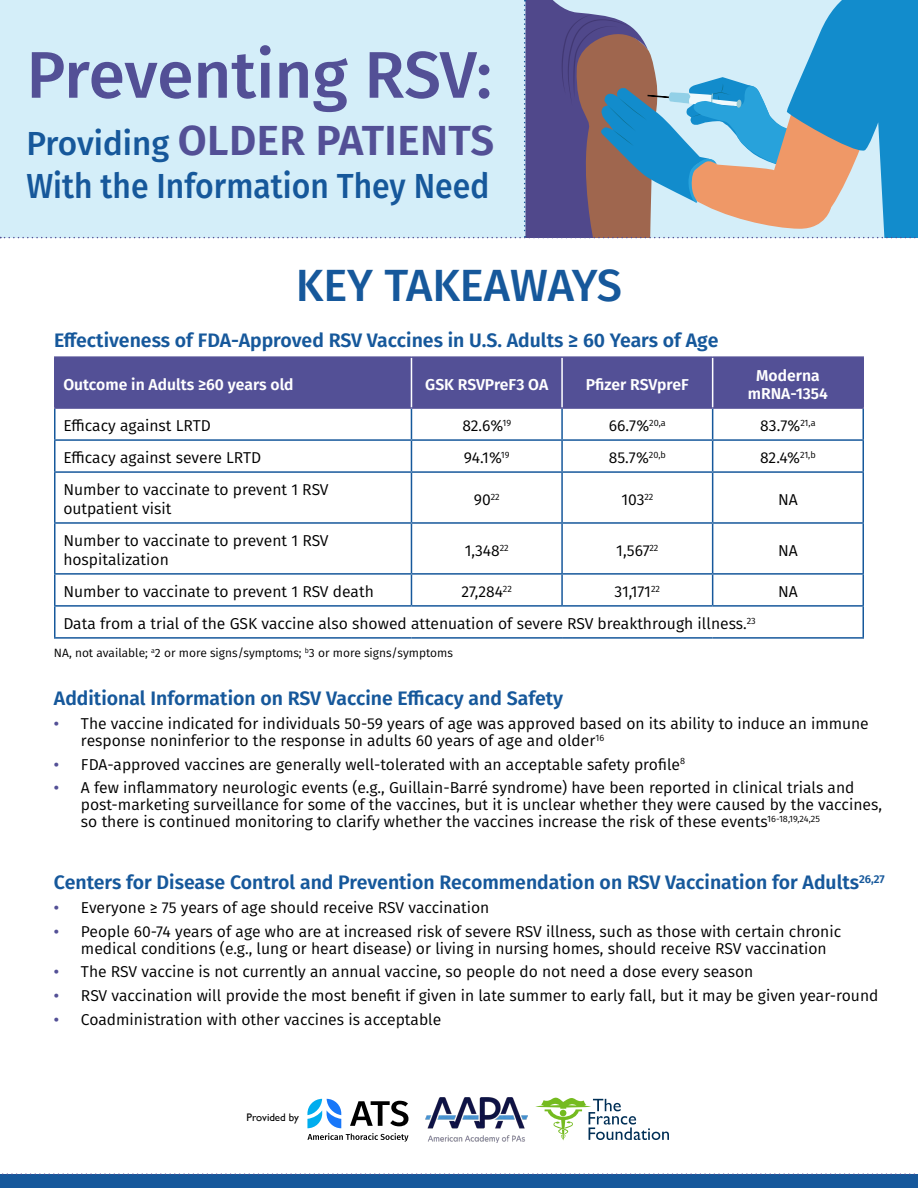
<style>
.page{position:relative;width:918px;height:1188px;background:#fff}
.page>*{position:absolute;margin:0;border:0;box-sizing:border-box;transform-origin:0 0}
.t1{font:500 66px "Fira Sans";letter-spacing:-.005em;color:#535096}
.t2{font:500 45.15px "Fira Sans";color:#16589b}
.t3{font:600 42px "Fira Sans";letter-spacing:.01em;color:#535096}
.t4{font:500 34.8px "Fira Sans";color:#16589b;scale:.92 1}
.t5{font:600 19.5px "Fira Sans";color:#16589b}
.t6{font:15.75px/17px "Fira Sans";color:#000}
.t7{font:600 15.75px/18.9px "Fira Sans";color:#fff;text-align:center}
.t8{font:12px "Fira Sans";color:#000}
.t9{font:10.95px "Gill Sans";color:#000}
.s1{font-weight:500;font-size:33.3px;color:#16589b}
.s2{font-weight:500;color:#535096}
</style>
<div class="page">
<svg style="left:307px;top:1099px;width:101px;height:43px"></svg>
<svg style="left:535px;top:1098px;width:134px;height:43px"></svg>
<img style="left:426px;top:1098px;width:101px;height:44px">
<svg style="left:0;top:0;width:918px;height:238px;background:#b5cad9"></svg>
<div style="left:0;top:1174px;width:918px;height:14px;background:#16589b"></div>
<svg style="left:2px;top:1173px;width:913px;height:2px"></svg>
<div style="left:56px;top:358px;width:806px;height:49px;background:#535096"></div>
<hr style="left:54px;top:409px;width:2px;height:30px;background:#16589b">
<hr style="left:862px;top:409px;width:2px;height:30px;background:#16589b">
<hr style="left:54px;top:441px;width:2px;height:30px;background:#16589b">
<hr style="left:862px;top:441px;width:2px;height:30px;background:#16589b">
<hr style="left:54px;top:473px;width:2px;height:49px;background:#16589b">
<hr style="left:862px;top:473px;width:2px;height:49px;background:#16589b">
<hr style="left:54px;top:524px;width:2px;height:49px;background:#16589b">
<hr style="left:862px;top:524px;width:2px;height:49px;background:#16589b">
<hr style="left:54px;top:575px;width:2px;height:30px;background:#16589b">
<hr style="left:862px;top:575px;width:2px;height:30px;background:#16589b">
<hr style="left:54px;top:607px;width:2px;height:30px;background:#16589b">
<hr style="left:862px;top:607px;width:2px;height:30px;background:#16589b">
<hr style="left:54px;top:637px;width:357px;height:2px;background:#16589b">
<hr style="left:411px;top:637px;width:151px;height:2px;background:#16589b">
<hr style="left:562px;top:637px;width:151px;height:2px;background:#16589b">
<hr style="left:713px;top:637px;width:151px;height:2px;background:#16589b">
<hr style="left:54px;top:356px;width:357px;height:2px;background:#535096">
<hr style="left:54px;top:358px;width:2px;height:49px;background:#535096">
<hr style="left:411px;top:356px;width:151px;height:2px;background:#535096">
<hr style="left:562px;top:356px;width:151px;height:2px;background:#535096">
<hr style="left:713px;top:356px;width:151px;height:2px;background:#535096">
<hr style="left:862px;top:358px;width:2px;height:49px;background:#535096">
<hr style="left:54px;top:407px;width:357px;height:2px;background:#535096">
<hr style="left:411px;top:407px;width:151px;height:2px;background:#535096">
<hr style="left:562px;top:407px;width:151px;height:2px;background:#535096">
<hr style="left:713px;top:407px;width:151px;height:2px;background:#535096">
<hr style="left:411px;top:358px;width:1px;height:49px;background:#fff">
<hr style="left:561px;top:358px;width:2px;height:49px;background:#fff">
<hr style="left:712px;top:358px;width:1px;height:49px;background:#fff">
<hr style="left:411px;top:409px;width:1px;height:30px;background:#16589b">
<hr style="left:561px;top:409px;width:2px;height:30px;background:#16589b">
<hr style="left:712px;top:409px;width:1px;height:30px;background:#16589b">
<hr style="left:54px;top:439px;width:357px;height:2px;background:#16589b">
<hr style="left:411px;top:439px;width:151px;height:2px;background:#16589b">
<hr style="left:411px;top:441px;width:1px;height:30px;background:#16589b">
<hr style="left:562px;top:439px;width:151px;height:2px;background:#16589b">
<hr style="left:561px;top:441px;width:2px;height:30px;background:#16589b">
<hr style="left:713px;top:439px;width:151px;height:2px;background:#16589b">
<hr style="left:712px;top:441px;width:1px;height:30px;background:#16589b">
<hr style="left:54px;top:471px;width:357px;height:2px;background:#16589b">
<hr style="left:411px;top:471px;width:151px;height:2px;background:#16589b">
<hr style="left:411px;top:473px;width:1px;height:49px;background:#16589b">
<hr style="left:562px;top:471px;width:151px;height:2px;background:#16589b">
<hr style="left:561px;top:473px;width:2px;height:49px;background:#16589b">
<hr style="left:713px;top:471px;width:151px;height:2px;background:#16589b">
<hr style="left:712px;top:473px;width:1px;height:49px;background:#16589b">
<hr style="left:54px;top:522px;width:357px;height:2px;background:#16589b">
<hr style="left:411px;top:522px;width:151px;height:2px;background:#16589b">
<hr style="left:411px;top:524px;width:1px;height:49px;background:#16589b">
<hr style="left:562px;top:522px;width:151px;height:2px;background:#16589b">
<hr style="left:561px;top:524px;width:2px;height:49px;background:#16589b">
<hr style="left:713px;top:522px;width:151px;height:2px;background:#16589b">
<hr style="left:712px;top:524px;width:1px;height:49px;background:#16589b">
<hr style="left:54px;top:573px;width:357px;height:2px;background:#16589b">
<hr style="left:411px;top:573px;width:151px;height:2px;background:#16589b">
<hr style="left:411px;top:575px;width:1px;height:30px;background:#16589b">
<hr style="left:562px;top:573px;width:151px;height:2px;background:#16589b">
<hr style="left:561px;top:575px;width:2px;height:30px;background:#16589b">
<hr style="left:713px;top:573px;width:151px;height:2px;background:#16589b">
<hr style="left:712px;top:575px;width:1px;height:30px;background:#16589b">
<hr style="left:54px;top:605px;width:357px;height:2px;background:#16589b">
<hr style="left:411px;top:605px;width:151px;height:2px;background:#16589b">
<hr style="left:562px;top:605px;width:151px;height:2px;background:#16589b">
<hr style="left:713px;top:605px;width:151px;height:2px;background:#16589b">
<h1 class="t1" style="left:26px;top:22px;width:467px">Preventing RSV:</h1>
<h3 class="t3" style="left:26px;top:106px;width:469px"><span class="s1">Providing</span> OLDER PATIENTS</h3>
<h3 class="t4" style="left:26px;top:158px;width:505px">With the Information They Need</h3>
<h2 class="t2" style="left:296px;top:249px;width:328px">KEY TAKEAWAYS</h2>
<p class="t5" style="left:54px;top:324px;width:666px">Effectiveness of FDA-Approved RSV Vaccines in U.S. Adults ≥ 60 Years of Age</p>
<p class="t7" style="left:63px;top:374px;width:232px">Outcome in Adults ≥60 years old</p>
<p class="t7" style="left:425px;top:374px;width:124px">GSK RSVPreF3 OA</p>
<p class="t7" style="left:586px;top:374px;width:104px">Pfizer RSVpreF</p>
<p class="t7" style="left:748px;top:365px;width:82px">Moderna mRNA-1354</p>
<p class="t6" style="left:63px;top:417px;width:149px">Efficacy against LRTD</p>
<p class="t6" style="left:462px;top:417px;width:50px">82.6%<sup>19</sup></p>
<p class="t6" style="left:609px;top:417px;width:58px">66.7%<sup>20,a</sup></p>
<p class="t6" style="left:760px;top:417px;width:57px">83.7%<sup>21,a</sup></p>
<p class="t6" style="left:63px;top:449px;width:199px">Efficacy against severe LRTD</p>
<p class="t6" style="left:464px;top:449px;width:47px">94.1%<sup>19</sup></p>
<p class="t6" style="left:609px;top:449px;width:59px">85.7%<sup>20,b</sup></p>
<p class="t6" style="left:760px;top:449px;width:57px">82.4%<sup>21,b</sup></p>
<p class="t6" style="left:63px;top:480px;width:267px;line-height:18.9px">Number to vaccinate to prevent 1 RSV outpatient visit</p>
<p class="t6" style="left:474px;top:491px;width:27px">90<sup>22</sup></p>
<p class="t6" style="left:621px;top:491px;width:34px">103<sup>22</sup></p>
<p class="t6" style="left:778px;top:491px;width:21px">NA</p>
<p class="t6" style="left:63px;top:531px;width:267px;line-height:18.9px">Number to vaccinate to prevent 1 RSV hospitalization</p>
<p class="t6" style="left:465px;top:541px;width:46px">1,348<sup>22</sup></p>
<p class="t6" style="left:616px;top:541px;width:44px">1,567<sup>22</sup></p>
<p class="t6" style="left:778px;top:541px;width:21px">NA</p>
<p class="t6" style="left:63px;top:583px;width:312px">Number to vaccinate to prevent 1 RSV death</p>
<p class="t6" style="left:462px;top:583px;width:52px">27,284<sup>22</sup></p>
<p class="t6" style="left:615px;top:583px;width:47px">31,171<sup>22</sup></p>
<p class="t6" style="left:778px;top:583px;width:21px">NA</p>
<p class="t6" style="left:63px;top:615px;width:694px">Data from a trial of the GSK vaccine also showed attenuation of severe RSV breakthrough illness.<sup>23</sup></p>
<p class="t8" style="left:54px;top:644px;width:400px">NA, not available; <sup>a</sup>2 or more signs/symptoms; <sup>b</sup>3 or more signs/symptoms</p>
<p class="t5" style="left:54px;top:682px;width:511px">Additional Information on RSV Vaccine Efficacy and Safety</p>
<p class="t6" style="left:81px;top:715px;width:789px;text-indent:-27px"><span class="s2">•</span> The vaccine indicated for individuals 50-59 years of age was approved based on its ability to induce an immune response noninferior to the response in adults 60 years of age and older<sup>16</sup></p>
<p class="t6" style="left:54px;top:755px;width:633px"><span class="s2">•</span> FDA-approved vaccines are generally well-tolerated with an acceptable safety profile<sup>8</sup></p>
<p class="t6" style="left:81px;top:779px;width:803px;text-indent:-27px"><span class="s2">•</span> A few inflammatory neurologic events (e.g., Guillain-Barré syndrome) have been reported in clinical trials and post-marketing surveillance for some of the vaccines, but it is unclear whether they were caused by the vaccines, so there is continued monitoring to clarify whether the vaccines increase the risk of these events<sup>16-18,19,24,25</sup></p>
<p class="t5" style="left:54px;top:866px;width:832px">Centers for Disease Control and Prevention Recommendation on RSV Vaccination for Adults<sup>26,27</sup></p>
<p class="t6" style="left:54px;top:898px;width:437px"><span class="s2">•</span> Everyone ≥ 75 years of age should receive RSV vaccination</p>
<p class="t6" style="left:81px;top:922px;width:762px;text-indent:-27px"><span class="s2">•</span> People 60-74 years of age who are at increased risk of severe RSV illness, such as those with certain chronic medical conditions (e.g., lung or heart disease) or living in nursing homes, should receive RSV vaccination</p>
<p class="t6" style="left:54px;top:963px;width:701px"><span class="s2">•</span> The RSV vaccine is not currently an annual vaccine, so people do not need a dose every season</p>
<p class="t6" style="left:54px;top:987px;width:826px"><span class="s2">•</span> RSV vaccination will provide the most benefit if given in late summer to early fall, but it may be given year-round</p>
<p class="t6" style="left:54px;top:1010px;width:389px"><span class="s2">•</span> Coadministration with other vaccines is acceptable</p>
<p class="t9" style="left:247px;top:1111px;width:54px">Provided by</p>
</div>
